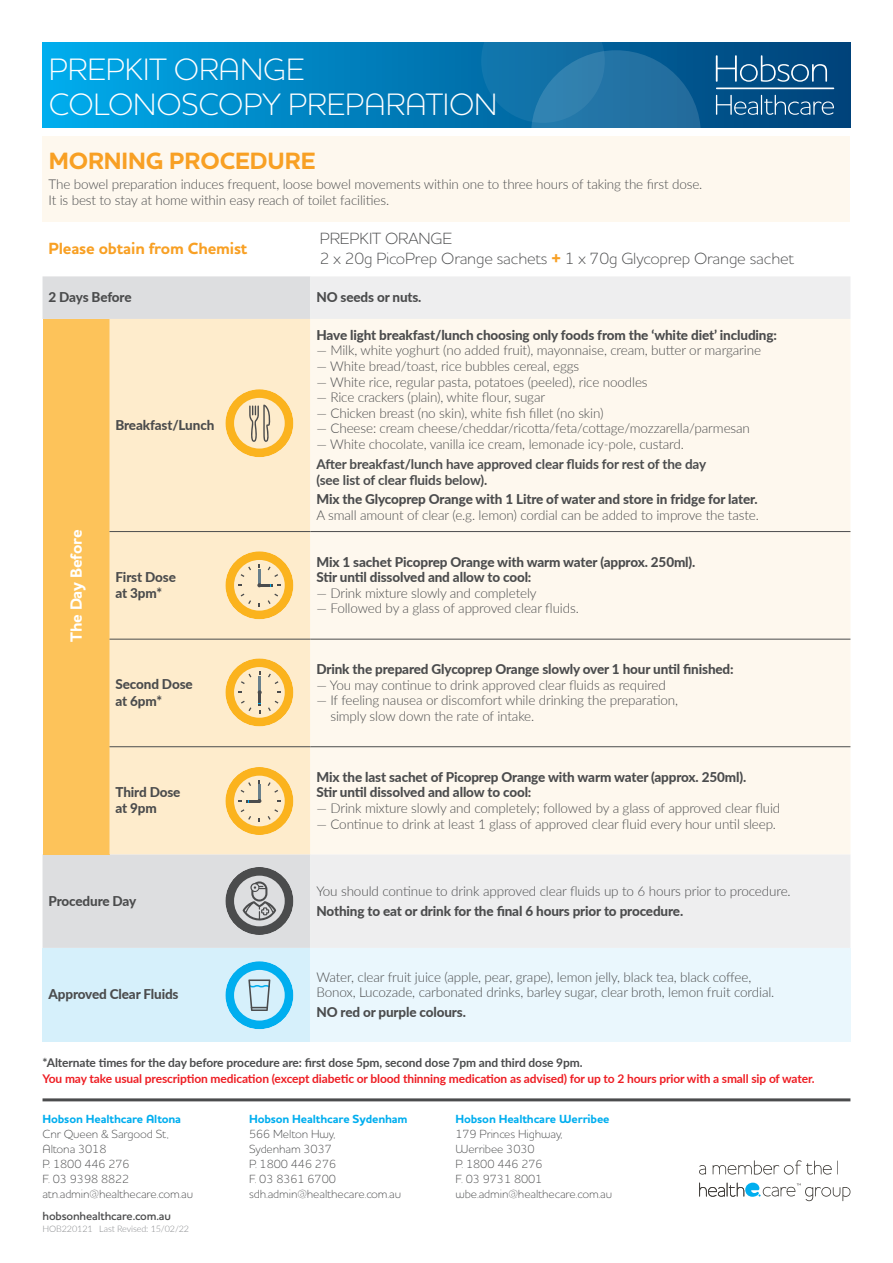
<style>
.page{position:relative;width:893px;height:1263px;background:#fff}
.page>*{position:absolute;margin:0;border:0;box-sizing:border-box;transform-origin:0 0}
._0_1_Document_Title{font:300 31.5px/34.5px "Houschka Pro";letter-spacing:-.005em;color:#fff}
._1_1_Copy_Subhead{font:700 24px "Houschka Pro";letter-spacing:-.005em;color:#f8a024}
._1_6_Copy_Body{font:300 16.5px "Houschka Pro";letter-spacing:-.01em;color:#4b4c4d}
._1_1_Copy_Subhead-2{font:700 16.5px "Houschka Pro";letter-spacing:-.01em;color:#f8a024}
._1_1_Copy_Subhead-3{font:700 16.5px "Houschka Pro";letter-spacing:-.01em;color:#fff}
._1_6_Copy_Body-2{font:300 13.5px/15.6px "Lato";letter-spacing:-.01em;color:#4b4c4d}
._1_6_Copy_Body-3{font:800 13.5px/15.6px "Lato";letter-spacing:-.01em;color:#4b4c4d}
._1_1_Copy_Subhead-4{font:800 13.5px/16.5px "Lato";letter-spacing:-.01em;color:#4b4c4d}
._1_6_Copy_Body-4{font:700 13.5px/15.6px "Lato";letter-spacing:-.01em;color:#4b4c4d}
._3_0_Contact_Details{font:300 12px/15px "Houschka Pro";letter-spacing:-.01em;color:#4b4c4d}
._1_6_Copy_Body-5{font:700 12px/15.6px "Lato";letter-spacing:-.01em;color:#ee1d23}
._3_0_Contact_Details-2{font:600 12px "Houschka Pro";letter-spacing:-.01em;color:#4b4c4d}
._3_0_Contact_Details-3{font:300 9px "Lato";letter-spacing:-.01em;color:#87898c}
.s1{font-weight:700;color:#f8a024}
.s2{font-weight:800}
.s3{color:#4b4c4d}
.s4{font-weight:700;color:#00aeef}
</style>
<div class="page">
<div style="left:43px;top:43px;width:807px;height:85px;background:linear-gradient(to right,#00a8e9,#064479)"></div>
<svg style="left:531px;top:50px;width:170px;height:170px;fill:#2372a3"></svg>
<svg style="left:481px;top:0;width:124px;height:123px"></svg>
<div style="left:43px;top:276px;width:267px;height:672px;background:#dddee0"></div>
<div style="left:310px;top:276px;width:540px;height:672px;background:#eeeeef"></div>
<div style="left:43px;top:319px;width:66px;height:535px;background:#fdc35a"></div>
<div style="left:109px;top:319px;width:201px;height:535px;background:#feeccc"></div>
<div style="left:310px;top:319px;width:540px;height:535px;background:#fef8ee"></div>
<div style="left:43px;top:948px;width:267px;height:93px;background:#d6f0fb"></div>
<div style="left:310px;top:948px;width:540px;height:93px;background:#eaf7fd"></div>
<hr style="left:109px;top:531px;width:201px;height:1px;background:#4b4c4d">
<hr style="left:310px;top:531px;width:540px;height:1px;background:#4b4c4d">
<hr style="left:109px;top:639px;width:201px;height:1px;background:#4b4c4d">
<hr style="left:310px;top:639px;width:540px;height:1px;background:#4b4c4d">
<hr style="left:109px;top:746px;width:201px;height:1px;background:#4b4c4d">
<hr style="left:310px;top:746px;width:540px;height:1px;background:#4b4c4d">
<div style="left:43px;top:136px;width:807px;height:85px;background:#fef8ee"></div>
<svg style="left:225px;top:867px;width:68px;height:68px;background:#9fa0a2"></svg>
<hr style="left:43px;top:1098px;width:807px;height:3px;background:#4b4c4d">
<svg style="left:716px;top:55px;width:111px;height:27px;background:#2a6997"></svg>
<svg style="left:716px;top:95px;width:118px;height:20px;background:#2d6a98"></svg>
<hr style="left:716px;top:88px;width:118px;height:1px;background:#fff">
<svg style="left:225px;top:658px;width:68px;height:68px;background:#f6d38c"></svg>
<svg style="left:225px;top:767px;width:68px;height:68px;background:#f6d38c"></svg>
<svg style="left:225px;top:961px;width:68px;height:68px"></svg>
<svg style="left:225px;top:389px;width:68px;height:68px;background:#f3d08a"></svg>
<svg style="left:225px;top:551px;width:68px;height:68px;background:#f6d38c"></svg>
<svg style="left:699px;top:1165px;width:7px;height:9px"></svg>
<svg style="left:713px;top:1160px;width:119px;height:14px"></svg>
<svg style="left:699px;top:1182px;width:151px;height:19px"></svg>
<p class="_0_1_Document_Title" style="left:49px;top:52px;width:450px">PREPKIT ORANGE<br>COLONOSCOPY PREPARATION</p>
<p class="_1_1_Copy_Subhead" style="left:49px;top:146px;width:268px">MORNING PROCEDURE</p>
<p class="_1_6_Copy_Body-2" style="left:49px;top:176px;width:655px">The bowel preparation induces frequent, loose bowel movements within one to three hours of taking the first dose.<br>It is best to stay at home within easy reach of toilet facilities.</p>
<p class="_1_1_Copy_Subhead-2" style="left:49px;top:238px;width:200px">Please obtain from Chemist</p>
<p class="_1_6_Copy_Body" style="left:320px;top:228px;width:134px">PREPKIT ORANGE</p>
<p class="_1_6_Copy_Body" style="left:320px;top:248px;width:476px">2 x 20g PicoPrep Orange sachets <span class="s1">+</span> 1 x 70g Glycoprep Orange sachet</p>
<p class="_1_1_Copy_Subhead-4" style="left:49px;top:289px;width:85px">2 Days Before</p>
<p class="_1_6_Copy_Body-3" style="left:316px;top:289px;width:107px">NO seeds or nuts.</p>
<p class="_1_1_Copy_Subhead-4" style="left:115px;top:416px;width:100px">Breakfast/Lunch</p>
<p class="_1_1_Copy_Subhead-3" style="left:65px;top:642px;width:114px;rotate:-90deg">The Day Before</p>
<p class="_1_1_Copy_Subhead-4" style="left:115px;top:568px;width:62px">First Dose at 3pm*</p>
<p class="_1_1_Copy_Subhead-4" style="left:115px;top:676px;width:79px">Second Dose at 6pm*</p>
<p class="_1_1_Copy_Subhead-4" style="left:115px;top:783px;width:67px">Third Dose at 9pm</p>
<p class="_1_1_Copy_Subhead-4" style="left:49px;top:892px;width:89px">Procedure Day</p>
<p class="_1_1_Copy_Subhead-4" style="left:49px;top:985px;width:132px">Approved Clear Fluids</p>
<p class="_1_6_Copy_Body-3" style="left:316px;top:327px;width:462px">Have light breakfast/lunch choosing only foods from the ‘white diet’ including:</p>
<p class="_1_6_Copy_Body-2" style="left:316px;top:342px;width:446px">— Milk, white yoghurt (no added fruit), mayonnaise, cream, butter or margarine</p>
<p class="_1_6_Copy_Body-2" style="left:316px;top:358px;width:264px">— White bread/toast, rice bubbles cereal, eggs</p>
<p class="_1_6_Copy_Body-2" style="left:316px;top:373px;width:333px">— White rice, regular pasta, potatoes (peeled), rice noodles</p>
<p class="_1_6_Copy_Body-2" style="left:316px;top:389px;width:230px">— Rice crackers (plain), white flour, sugar</p>
<p class="_1_6_Copy_Body-2" style="left:316px;top:405px;width:289px">— Chicken breast (no skin), white fish fillet (no skin)</p>
<p class="_1_6_Copy_Body-2" style="left:316px;top:420px;width:435px">— Cheese: cream cheese/cheddar/ricotta/feta/cottage/mozzarella/parmesan</p>
<p class="_1_6_Copy_Body-2" style="left:316px;top:436px;width:369px">— White chocolate, vanilla ice cream, lemonade icy-pole, custard.</p>
<p class="_1_6_Copy_Body-4" style="left:316px;top:456px;width:391px">After breakfast/lunch have approved clear fluids for rest of the day (see list of clear fluids below).</p>
<p class="_1_6_Copy_Body-2" style="left:316px;top:491px;width:444px"><span class="s2">Mix the Glycoprep Orange with 1 Litre of water and store in fridge for later.<br></span>A small amount of clear (e.g. lemon) cordial can be added to improve the taste.</p>
<p class="_1_6_Copy_Body-3" style="left:316px;top:553px;width:380px">Mix 1 sachet Picoprep Orange with warm water (approx. 250ml).<br>Stir until dissolved and allow to cool:</p>
<p class="_1_6_Copy_Body-2" style="left:316px;top:585px;width:222px">— Drink mixture slowly and completely</p>
<p class="_1_6_Copy_Body-2" style="left:316px;top:600px;width:264px">— Followed by a glass of approved clear fluids.</p>
<p class="_1_6_Copy_Body-3" style="left:316px;top:661px;width:419px">Drink the prepared Glycoprep Orange slowly over 1 hour until finished:</p>
<p class="_1_6_Copy_Body-2" style="left:316px;top:677px;width:351px">— You may continue to drink approved clear fluids as required</p>
<p class="_1_6_Copy_Body-2" style="left:330px;top:692px;width:349px;text-indent:-14px">— If feeling nausea or discomfort while drinking the preparation, simply slow down the rate of intake.</p>
<p class="_1_6_Copy_Body-3" style="left:316px;top:768px;width:431px">Mix the last sachet of Picoprep Orange with warm water (approx. 250ml).<br>Stir until dissolved and allow to cool:</p>
<p class="_1_6_Copy_Body-2" style="left:316px;top:800px;width:465px">— Drink mixture slowly and completely; followed by a glass of approved clear fluid</p>
<p class="_1_6_Copy_Body-2" style="left:316px;top:815px;width:461px">— Continue to drink at least 1 glass of approved clear fluid every hour until sleep.</p>
<p class="_1_6_Copy_Body-2" style="left:316px;top:883px;width:476px">You should continue to drink approved clear fluids up to 6 hours prior to procedure.</p>
<p class="_1_6_Copy_Body-3" style="left:316px;top:902px;width:368px">Nothing to eat or drink for the final 6 hours prior to procedure.</p>
<p class="_1_6_Copy_Body-2" style="left:316px;top:968px;width:460px">Water, clear fruit juice (apple, pear, grape), lemon jelly, black tea, black coffee,<br>Bonox, Lucozade, carbonated drinks, barley sugar, clear broth, lemon fruit cordial.</p>
<p class="_1_6_Copy_Body-3" style="left:316px;top:1004px;width:151px">NO red or purple colours.</p>
<p class="_1_6_Copy_Body-5" style="left:43px;top:1054px;width:774px"><span class="s3">*Alternate times for the day before procedure are: first dose 5pm, second dose 7pm and third dose 9pm.<br></span>You may take usual prescription medication (except diabetic or blood thinning medication as advised) for up to 2 hours prior with a small sip of water.</p>
<p class="_3_0_Contact_Details" style="left:43px;top:1111px;width:152px"><span class="s4">Hobson Healthcare Altona<br></span>Cnr Queen &amp; Sargood St,<br>Altona 3018<br>P. 1800 446 276<br>F. 03 9398 8822 atn.admin@healthecare.com.au</p>
<p class="_3_0_Contact_Details" style="left:249px;top:1111px;width:160px"><span class="s4">Hobson Healthcare Sydenham<br></span>566 Melton Hwy,<br>Sydenham 3037<br>P. 1800 446 276<br>F. 03 8361 6700 sdh.admin@healthecare.com.au</p>
<p class="_3_0_Contact_Details" style="left:455px;top:1111px;width:158px"><span class="s4">Hobson Healthcare Werribee<br></span>179 Princes Highway,<br>Werribee 3030<br>P. 1800 446 276<br>F. 03 9731 8001 wbe.admin@healthecare.com.au</p>
<p class="_3_0_Contact_Details-2" style="left:43px;top:1208px;width:130px">hobsonhealthcare.com.au</p>
<p class="_3_0_Contact_Details-3" style="left:43px;top:1223px;width:148px">HOB220121 Last Revised: 15/02/22</p>
</div>
